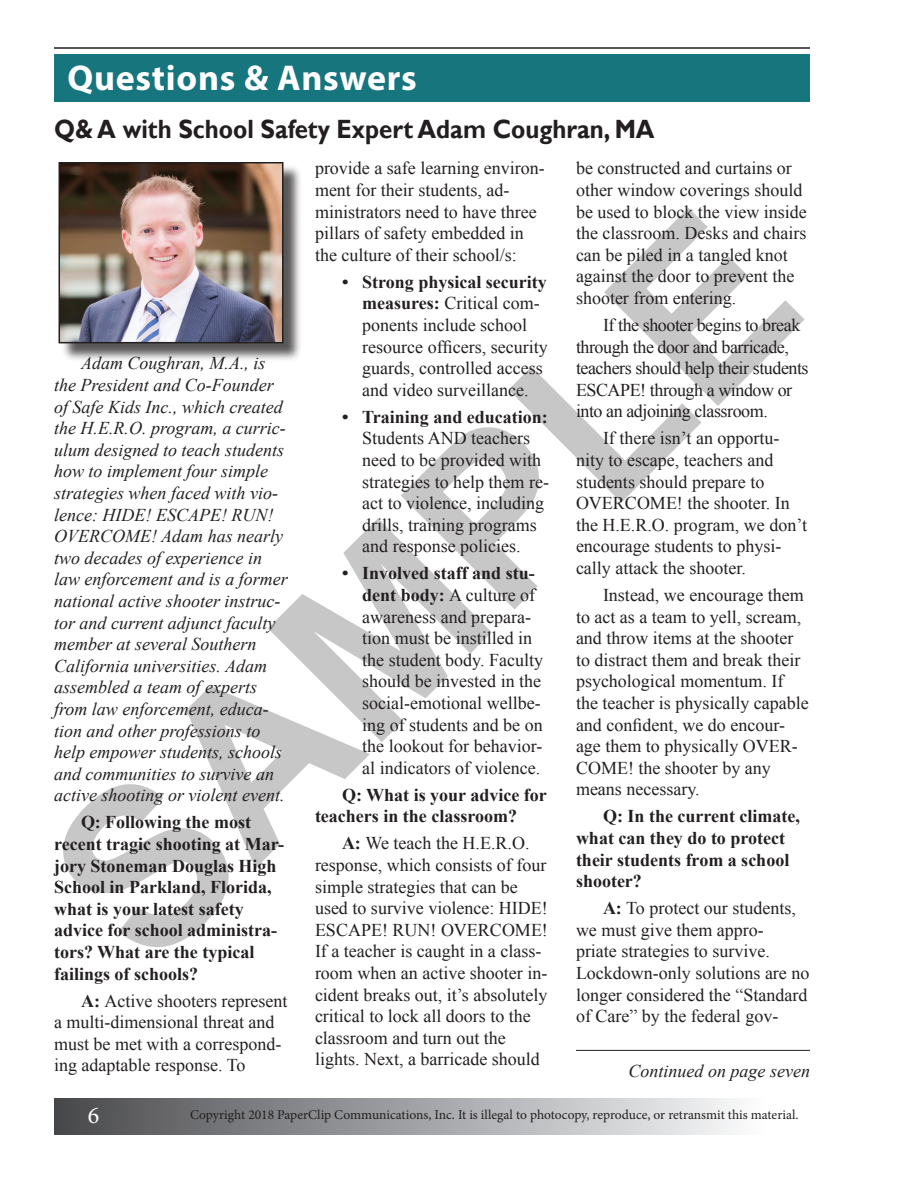
<style>
.page{position:relative;width:918px;height:1188px;background:#fff}
.page>*{position:absolute;margin:0;border:0;box-sizing:border-box;transform-origin:0 0}
.t1{font:700 225px "Arial";color:#231f20}
.Section_Header_White{font:700 36px "Myriad Pro";letter-spacing:.02em;color:#fff}
.Article_Titles{font:700 26.4px "Gill Sans";color:#231f20;scale:.91 1}
.t2{font:24px "Minion Pro";color:#fff}
.Body{font:18px/21.6px "Times New Roman";color:#231f20}
.Body-2{font:italic 18px/21.6px "Times New Roman";color:#231f20}
.Body-3{font:700 18px/21.6px "Times New Roman";color:#231f20}
.Body-4{font:18px/21.6px "Times New Roman";letter-spacing:-.025em;color:#231f20}
.continued_on{font:italic 18px "Times New Roman";color:#231f20}
.t3{font:13.5px "Minion Pro";color:#231f20}
.s1{font-weight:700}
</style>
<div class="page">
<hr style="left:54px;top:47px;width:756px;height:2px;background:#231f20">
<div style="left:54px;top:1099px;width:756px;height:36px;background:linear-gradient(to right,#48494d,#fff)"></div>
<div style="left:54px;top:54px;width:756px;height:48px;background:#17757e"></div>
<hr style="left:576px;top:1050px;width:234px;height:1px;background:#231f20">
<div style="left:61px;top:164px;width:241px;height:198px;background:#231f20;opacity:.75"></div>
<img style="left:62px;top:165px;width:219px;height:175px">
<div style="left:59px;top:162px;width:225px;height:181px;border:2px solid #231f20"></div>
<p class="Section_Header_White" style="left:68px;top:54px;width:351px">Questions &amp; Answers</p>
<p class="Article_Titles" style="left:54px;top:113px;width:662px">Q&amp; A with School Safety Expert Adam Coughran, MA</p>
<p class="Body" style="left:315px;top:157px;width:231px">provide a safe learning environ&shy;ment for their students, ad&shy;ministrators need to have three pillars of safety embedded in the culture of their school/s:</p>
<p class="Body" style="left:362px;top:271px;width:187px;text-indent:-20px"><span class="s1">• Strong physical security measures:</span> Critical com&shy;ponents include school resource officers, security guards, controlled access and video surveillance.</p>
<p class="Body" style="left:362px;top:406px;width:188px;text-indent:-20px"><span class="s1">• Training and education:<br></span>Students AND teachers need to be provided with strategies to help them re&shy;act to violence, including drills, training programs and response policies.</p>
<p class="Body" style="left:362px;top:562px;width:182px;text-indent:-20px"><span class="s1">• Involved staff and stu&shy;dent body:</span> A culture of awareness and prepara&shy;tion must be instilled in the student body. Faculty should be invested in the social-emotional wellbe&shy;ing of students and be on the lookout for behavior&shy;al indicators of violence.</p>
<p class="Body-3" style="left:315px;top:784px;width:233px;text-indent:27px">Q: What is your advice for teachers in the classroom?</p>
<p class="Body" style="left:315px;top:832px;width:234px;text-indent:27px"><span class="s1">A:</span> We teach the H.E.R.O. response, which consists of four simple strategies that can be used to survive violence: HIDE!<br>ESCAPE! RUN! OVERCOME!<br>If a teacher is caught in a class&shy;room when an active shooter in&shy;cident breaks out, it’s absolutely critical to lock all doors to the classroom and turn out the lights. Next, a barricade should</p>
<p class="Body" style="left:576px;top:157px;width:232px">be constructed and curtains or other window coverings should be used to block the view inside the classroom. Desks and chairs can be piled in a tangled knot against the door to prevent the shooter from entering.</p>
<p class="Body-4" style="left:576px;top:314px;width:234px;text-indent:27px">If the shooter begins to break through the door and barricade, teachers should help their students<br>ESCAPE! through a window or into an adjoining classroom.</p>
<p class="Body" style="left:576px;top:427px;width:233px;text-indent:27px">If there isn’t an opportu&shy;nity to escape, teachers and students should prepare to<br>OVERCOME! the shooter. In the H.E.R.O. program, we don’t encourage students to physi&shy;cally attack the shooter.</p>
<p class="Body" style="left:576px;top:584px;width:234px;text-indent:27px">Instead, we encourage them to act as a team to yell, scream, and throw items at the shooter to distract them and break their psychological momentum. If the teacher is physically capable and confident, we do encour&shy;age them to physically OVER-<br>COME! the shooter by any means necessary.</p>
<p class="Body-3" style="left:576px;top:805px;width:226px;text-indent:27px">Q: In the current climate, what can they do to protect their students from a school shooter?</p>
<p class="Body" style="left:576px;top:897px;width:235px;text-indent:27px"><span class="s1">A:</span> To protect our students, we must give them appro-<br>priate strategies to survive.<br>Lockdown-only solutions are no longer considered the “Standard of Care” by the federal gov-</p>
<h1 class="t1" style="left:-12px;top:813px;width:939px;rotate:-45deg">SAMPLE</h1>
<p class="Body-2" style="left:54px;top:352px;width:235px;text-indent:27px">Adam Coughran, M.A., is the President and Co-Founder of Safe Kids Inc., which created the H.E.R.O. program, a curric&shy;ulum designed to teach students how to implement four simple strategies when faced with vio&shy;lence: HIDE! ESCAPE! RUN!<br>OVERCOME! Adam has nearly two decades of experience in law enforcement and is a former national active shooter instruc&shy;tor and current adjunct faculty member at several Southern<br>California universities. Adam assembled a team of experts from law enforcement, educa&shy;tion and other professions to help empower students, schools and communities to survive an active shooting or violent event.</p>
<p class="Body-3" style="left:54px;top:811px;width:231px;text-indent:27px">Q: Following the most recent tragic shooting at Mar&shy;jory Stoneman Douglas High<br>School in Parkland, Florida, what is your latest safety advice for school administra&shy;tors? What are the typical failings of schools?</p>
<p class="Body" style="left:54px;top:990px;width:235px;text-indent:27px"><span class="s1">A:</span> Active shooters represent a multi-dimensional threat and must be met with a correspond&shy;ing adaptable response. To</p>
<p class="continued_on" style="left:629px;top:1058px;width:183px">Continued on page seven</p>
<h3 class="t2" style="left:88px;top:1099px;width:13px">6</h3>
<p class="t3" style="left:190px;top:1105px;width:610px">Copyright 2018 PaperClip Communications, Inc. It is illegal to photocopy, reproduce, or retransmit this material.</p>
</div>
